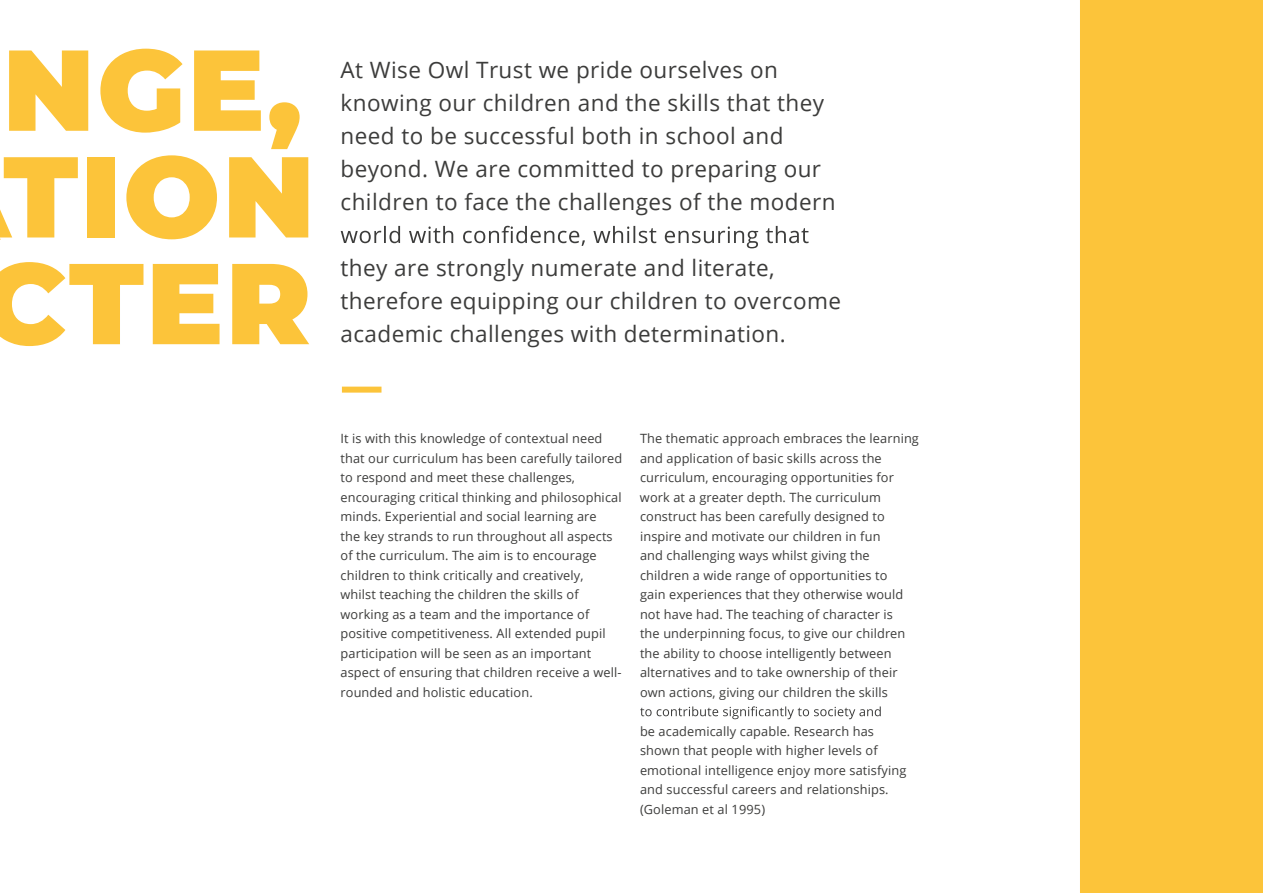
<style>
.page{position:relative;width:1263px;height:893px;background:#fff}
.page>*{position:absolute;margin:0;border:0;box-sizing:border-box;transform-origin:0 0}
.t1{font:900 114.75px/106.6px "Montserrat";letter-spacing:.02em;color:#fcc43a;text-align:justify}
.t2{font:22.5px/33.2px "Open Sans";letter-spacing:.02em;color:#3c3c3b}
.t3{font:12.75px/19.5px "Open Sans";letter-spacing:.01em;color:#3c3c3b}
</style>
<div class="page">
<svg style="left:341px;top:226px;width:467px;height:22px"></svg>
<svg style="left:640px;top:706px;width:241px;height:13px"></svg>
<div style="left:1080px;top:0;width:183px;height:893px;background:#fcc43a"></div>
<div style="left:342px;top:387px;width:39px;height:6px;background:#fcc43a"></div>
<h1 class="t1" style="left:-19px;top:29px;width:335px">NGE, TION CTER</h1>
<h2 class="t2" style="left:340px;top:52px;width:497px">At Wise Owl Trust we pride ourselves on knowing our children and the skills that they need to be successful both in school and beyond. We are committed to preparing our children to face the challenges of the modern</h2>
<h2 class="t2" style="left:340px;top:251px;width:502px">they are strongly numerate and literate, therefore equipping our children to overcome academic challenges with determination.</h2>
<p class="t3" style="left:340px;top:429px;width:283px">It is with this knowledge of contextual need that our curriculum has been carefully tailored to respond and meet these challenges, encouraging critical thinking and philosophical minds. Experiential and social learning are<br>the key strands to run throughout all aspects of the curriculum. The aim is to encourage children to think critically and creatively,<br>whilst teaching the children the skills of working as a team and the importance of positive competitiveness. All extended pupil participation will be seen as an important aspect of ensuring that children receive a well&shy;rounded and holistic education.</p>
<p class="t3" style="left:640px;top:428px;width:280px">The thematic approach embraces the learning and application of basic skills across the curriculum, encouraging opportunities for work at a greater depth. The curriculum construct has been carefully designed to inspire and motivate our children in fun<br>and challenging ways whilst giving the children a wide range of opportunities to<br>gain experiences that they otherwise would not have had. The teaching of character is<br>the underpinning focus, to give our children the ability to choose intelligently between alternatives and to take ownership of their own actions, giving our children the skills</p>
<p class="t3" style="left:640px;top:721px;width:268px">be academically capable. Research has shown that people with higher levels of emotional intelligence enjoy more satisfying and successful careers and relationships. (Goleman et al 1995)</p>
</div>
